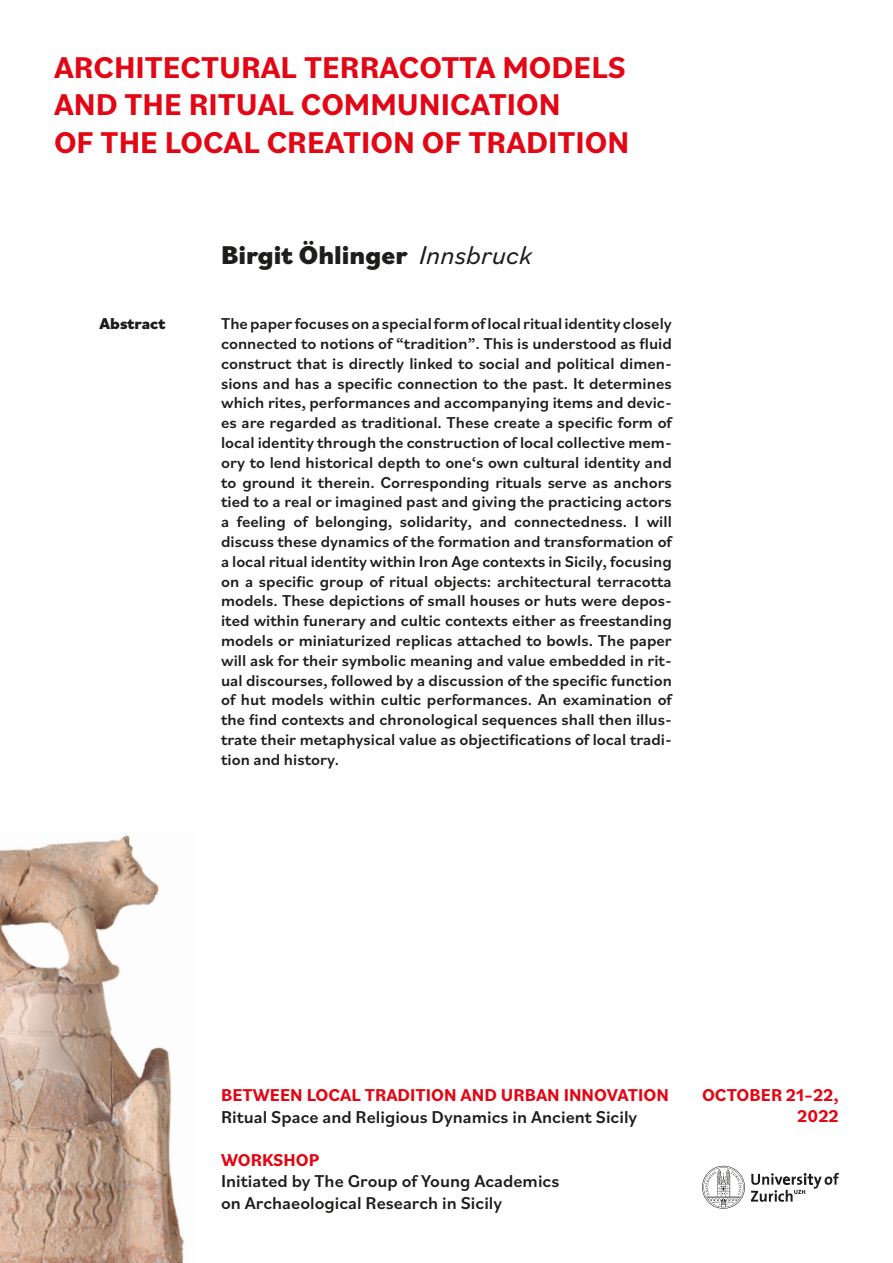
<style>
.page{position:relative;width:893px;height:1263px;background:#fff}
.page>*{position:absolute;margin:0;border:0;box-sizing:border-box;transform-origin:0 0}
.t1{font:700 31.5px "Bilo";color:#e30614}
.t2{font:800 27px "Bilo";color:#1d1d1b}
.t3{font:500 18px "Bilo";color:#1d1d1b}
.t4{font:700 18px "Bilo";color:#e30614}
.t5{font:500 16.5px/19.8px "Bilo";color:#1d1d1b;text-align:justify}
.t6{font:800 16.5px "Bilo";color:#1d1d1b}
.s1{font-weight:400;font-style:italic}
</style>
<div class="page">
<svg style="left:702px;top:1166px;width:137px;height:43px"></svg>
<img style="left:0;top:835px;width:184px;height:428px">
<p class="t1" style="left:54px;top:45px;width:573px">ARCHITECTURAL TERRACOTTA MODELS</p>
<p class="t1" style="left:54px;top:83px;width:508px">AND THE RITUAL COMMUNICATION</p>
<p class="t1" style="left:54px;top:121px;width:577px">OF THE LOCAL CREATION OF TRADITION</p>
<p class="t6" style="left:100px;top:312px;width:67px">Abstract</p>
<p class="t2" style="left:221px;top:236px;width:312px">Birgit Öhlinger <span class="s1">Innsbruck</span></p>
<p class="t5" style="left:221px;top:313px;width:452px">The paper focuses on a special form of local ritual identity closely connected to notions of “tradition”. This is understood as fluid construct that is directly linked to social and political dimen&shy;sions and has a specific connection to the past. It determines which rites, performances and accompanying items and devic&shy;es are regarded as traditional. These create a specific form of local identity through the construction of local collective mem&shy;ory to lend historical depth to one‘s own cultural identity and to ground it therein. Corresponding rituals serve as anchors tied to a real or imagined past and giving the practicing actors a feeling of belonging, solidarity, and connectedness. I will discuss these dynamics of the formation and transformation of a local ritual identity within Iron Age contexts in Sicily, focusing on a specific group of ritual objects: architectural terracotta models. These depictions of small houses or huts were depos&shy;ited within funerary and cultic contexts either as freestanding models or miniaturized replicas attached to bowls. The paper will ask for their symbolic meaning and value embedded in rit&shy;ual discourses, followed by a discussion of the specific function of hut models within cultic performances. An examination of the find contexts and chronological sequences shall then illus&shy;trate their metaphysical value as objectifications of local tradi&shy;tion and history.</p>
<p class="t4" style="left:221px;top:1082px;width:449px">BETWEEN LOCAL TRADITION AND URBAN INNOVATION</p>
<p class="t3" style="left:221px;top:1104px;width:418px">Ritual Space and Religious Dynamics in Ancient Sicily</p>
<p class="t4" style="left:221px;top:1147px;width:100px">WORKSHOP</p>
<p class="t3" style="left:221px;top:1169px;width:340px">Initiated by The Group of Young Academics</p>
<p class="t3" style="left:221px;top:1190px;width:283px">on Archaeological Research in Sicily</p>
<p class="t4" style="left:702px;top:1082px;width:138px">OCTOBER 21–22,</p>
<p class="t4" style="left:797px;top:1104px;width:43px">2022</p>
</div>
